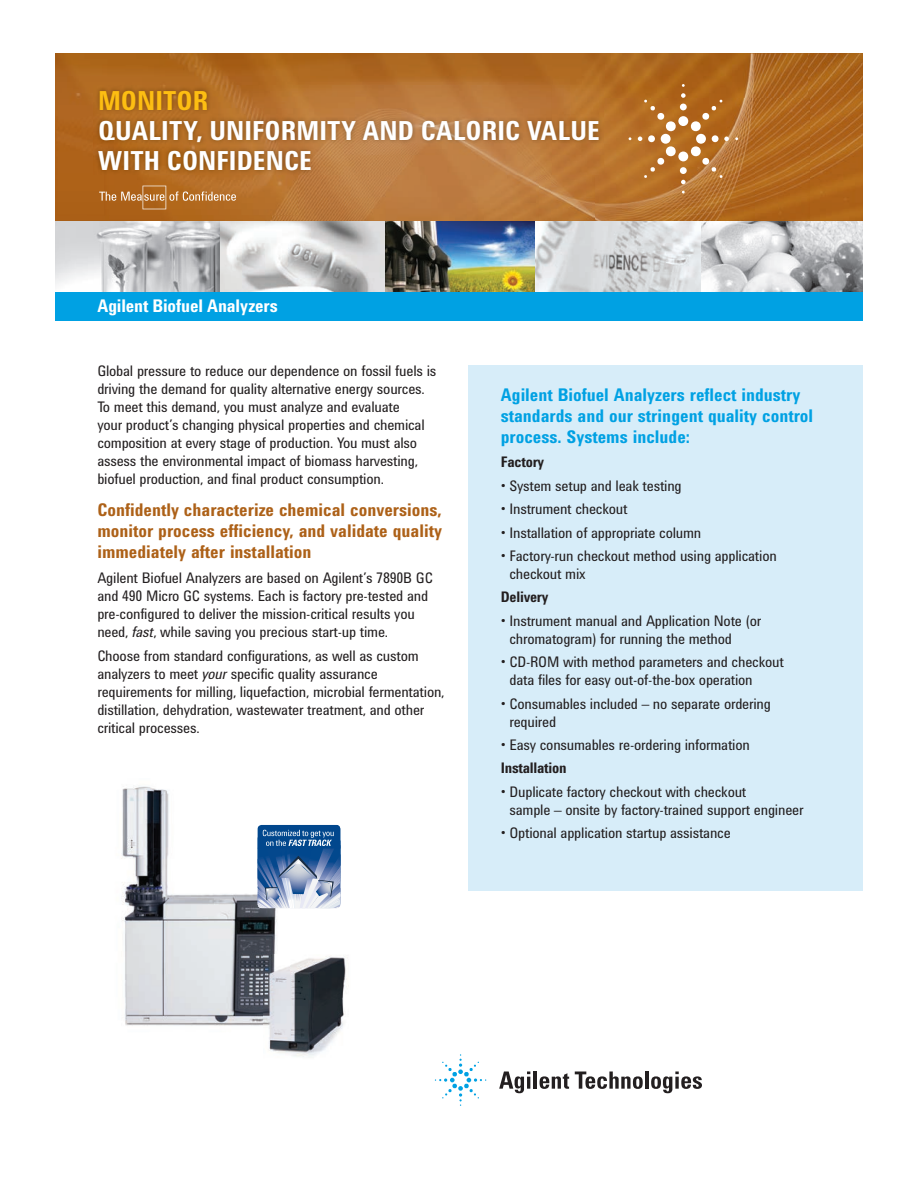
<style>
.page{position:relative;width:918px;height:1188px;background:#fff}
.page>*{position:absolute;margin:0;border:0;box-sizing:border-box;transform-origin:0 0}
.t1{font:700 27px/30px "Agilent Condensed CFF";letter-spacing:.005em;color:#fff}
.t2{font:700 27px "Agilent Condensed CFF";color:#fdbe12}
.t3{font:700 18px/21px "Agilent Condensed CFF";color:#ad6118;text-align:justify}
.t4{font:700 18px/21px "Agilent Condensed CFF";color:#00a1e3}
.t5{font:700 18px "Agilent Condensed CFF";letter-spacing:-.01em;color:#fff}
.t6{font:15px/18px "Agilent Condensed CFF";letter-spacing:-.015em;color:#231f20}
.t7{font:700 15px "Agilent Condensed CFF";letter-spacing:-.015em;color:#231f20}
.s1{font-style:italic}
</style>
<div class="page">
<img style="left:121px;top:786px;width:156px;height:240px">
<img style="left:56px;top:215px;width:54px;height:7px">
<img style="left:298px;top:53px;width:511px;height:45px">
<img style="left:809px;top:53px;width:54px;height:169px">
<img style="left:594px;top:98px;width:215px;height:124px">
<img style="left:271px;top:175px;width:323px;height:47px">
<img style="left:110px;top:215px;width:161px;height:7px">
<img style="left:56px;top:53px;width:242px;height:41px">
<img style="left:56px;top:94px;width:48px;height:121px">
<img style="left:104px;top:175px;width:194px;height:40px">
<img style="left:94px;top:86px;width:510px;height:89px">
<svg style="left:99px;top:186px;width:137px;height:23px;background:#ba7a39"></svg>
<svg style="left:638px;top:93px;width:91px;height:91px;background:#be7f3f"></svg>
<div style="left:55px;top:292px;width:808px;height:28px;background:#00a1e3"></div>
<svg style="left:499px;top:1072px;width:31px;height:21px"></svg>
<hr style="left:534px;top:1072px;width:3px;height:17px;background:#231f20">
<svg style="left:540px;top:1073px;width:29px;height:16px"></svg>
<svg style="left:575px;top:1072px;width:68px;height:17px"></svg>
<hr style="left:645px;top:1072px;width:4px;height:17px;background:#231f20">
<svg style="left:651px;top:1072px;width:51px;height:21px"></svg>
<svg style="left:435px;top:1054px;width:51px;height:52px"></svg>
<div style="left:468px;top:366px;width:395px;height:525px;background:#d7edf9"></div>
<img style="left:55px;top:222px;width:166px;height:70px">
<svg style="left:221px;top:222px;width:165px;height:70px"></svg>
<img style="left:700px;top:222px;width:163px;height:70px">
<svg style="left:534px;top:222px;width:166px;height:70px;background:#d4d6d7"></svg>
<img style="left:386px;top:222px;width:148px;height:70px">
<svg style="left:258px;top:825px;width:83px;height:83px;background:#6084b1"></svg>
<img style="left:269px;top:956px;width:80px;height:101px">
<img style="left:263px;top:955px;width:27px;height:82px">
<h1 class="t2" style="left:98px;top:90px;width:112px">MONITOR</h1>
<h1 class="t1" style="left:98px;top:117px;width:503px">QUALITY, UNIFORMITY AND CALORIC VALUE<br>WITH CONFIDENCE</h1>
<p class="t5" style="left:97px;top:299px;width:182px">Agilent Biofuel Analyzers</p>
<p class="t6" style="left:97px;top:363px;width:341px">Global pressure to reduce our dependence on fossil fuels is driving the demand for quality alternative energy sources.<br>To meet this demand, you must analyze and evaluate<br>your product’s changing physical properties and chemical composition at every stage of production. You must also assess the environmental impact of biomass harvesting, biofuel production, and final product consumption.</p>
<p class="t3" style="left:97px;top:501px;width:346px">Confidently characterize chemical conversions, monitor process efficiency, and validate quality immediately after installation</p>
<p class="t6" style="left:97px;top:570px;width:337px">Agilent Biofuel Analyzers are based on Agilent’s 7890B GC and 490 Micro GC systems. Each is factory pre-tested and pre-configured to deliver the mission-critical results you need, <span class="s1">fast</span>, while saving you precious start-up time.</p>
<p class="t6" style="left:97px;top:648px;width:349px">Choose from standard configurations, as well as custom analyzers to meet <span class="s1">your</span> specific quality assurance requirements for milling, liquefaction, microbial fermentation, distillation, dehydration, wastewater treatment, and other critical processes.</p>
<p class="t4" style="left:501px;top:385px;width:314px">Agilent Biofuel Analyzers reflect industry standards and our stringent quality control process. Systems include:</p>
<p class="t7" style="left:501px;top:457px;width:45px">Factory</p>
<p class="t6" style="left:501px;top:478px;width:183px">• System setup and leak testing</p>
<p class="t6" style="left:501px;top:501px;width:128px">• Instrument checkout</p>
<p class="t6" style="left:501px;top:525px;width:202px">• Installation of appropriate column</p>
<p class="t6" style="left:509px;top:548px;width:269px;text-indent:-9px">• Factory-run checkout method using application checkout mix</p>
<p class="t7" style="left:501px;top:592px;width:49px">Delivery</p>
<p class="t6" style="left:509px;top:613px;width:253px;text-indent:-9px">• Instrument manual and Application Note (or chromatogram) for running the method</p>
<p class="t6" style="left:509px;top:654px;width:276px;text-indent:-9px">• CD-ROM with method parameters and checkout data files for easy out-of-the-box operation</p>
<p class="t6" style="left:509px;top:696px;width:263px;text-indent:-9px">• Consumables included – no separate ordering required</p>
<p class="t6" style="left:501px;top:737px;width:251px">• Easy consumables re-ordering information</p>
<p class="t7" style="left:501px;top:763px;width:67px">Installation</p>
<p class="t6" style="left:509px;top:784px;width:296px;text-indent:-9px">• Duplicate factory checkout with checkout<br>sample – onsite by factory-trained support engineer</p>
<p class="t6" style="left:501px;top:825px;width:232px">• Optional application startup assistance</p>
</div>
